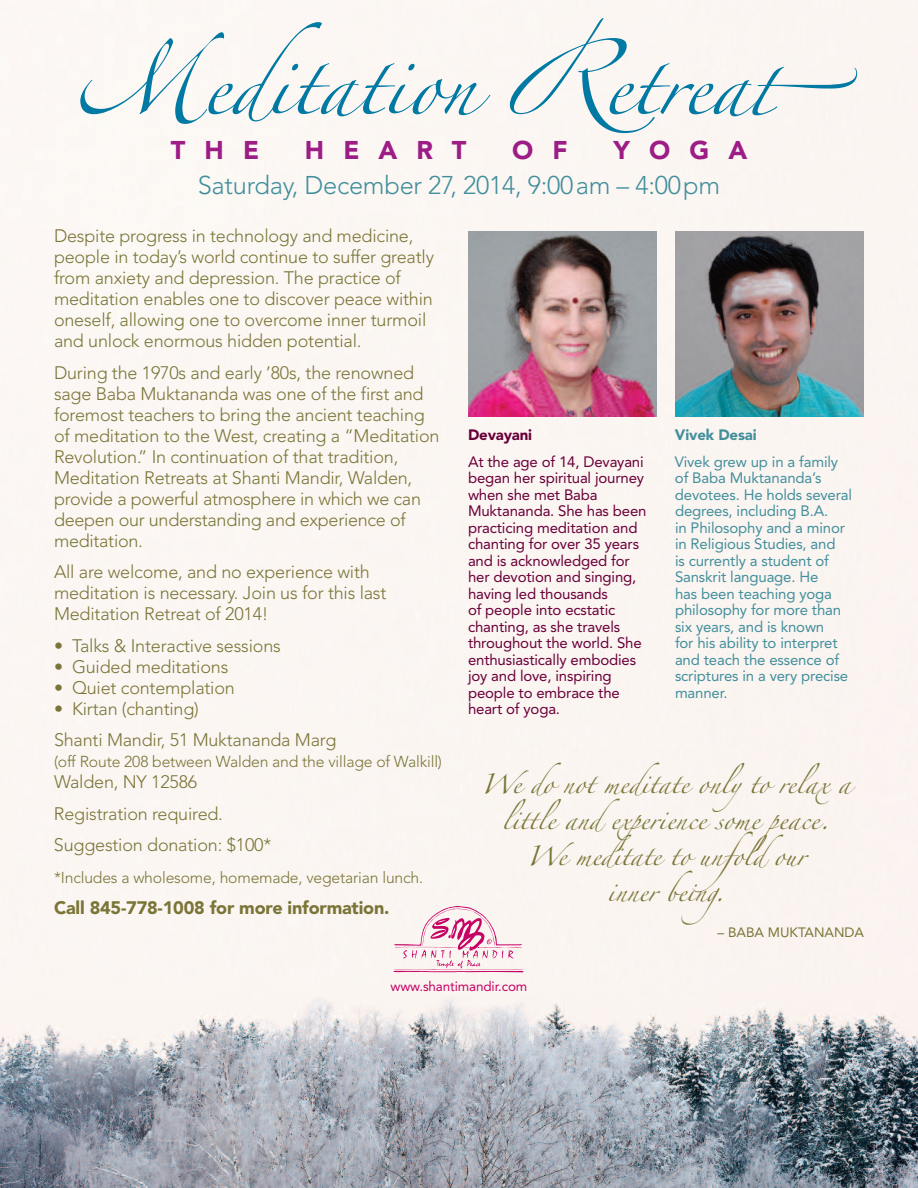
<style>
.page{position:relative;width:918px;height:1188px;background:#fff}
.page>*{position:absolute;margin:0;border:0;box-sizing:border-box;transform-origin:0 0}
.t1{font:54px "Zapfino";color:#0079a3}
.t2{font:300 25.5px "Avenir";letter-spacing:-.01em;color:#428f9c}
.t3{font:900 25.5px "Avenir";color:#9b1d85}
.t4{font:300 18px/21px "Avenir";letter-spacing:-.01em;color:#7a7537}
.t5{font:18px "Zapfino";color:#7a7537}
.t6{font:900 18px "Avenir";letter-spacing:-.01em;color:#7a7537}
.t7{font:300 15.75px "Avenir";letter-spacing:-.01em;color:#7a7537}
.t8{font:15px/16.5px "Avenir";letter-spacing:-.01em;color:#6a0039}
.t9{font:15px/16.5px "Avenir";letter-spacing:-.01em;color:#428f9c}
.t10{font:900 15px "Avenir";letter-spacing:-.01em;color:#428f9c}
.t11{font:900 15px "Avenir";letter-spacing:-.01em;color:#6a0039}
.t12{font:13.5px "Avenir";letter-spacing:-.01em;color:#c60265}
.t13{font:13.5px "Avenir";color:#7a7537}
</style>
<div class="page">
<img style="left:0;top:0;width:918px;height:1188px">
<img style="left:468px;top:231px;width:189px;height:185px">
<img style="left:675px;top:231px;width:189px;height:185px">
<svg style="left:394px;top:906px;width:129px;height:66px"></svg>
<h1 class="t1" style="left:503px;top:63px;width:355px">Rreat</h1>
<h2 class="t3" style="left:512px;top:140px;width:57px">O F</h2>
<h1 class="t1" style="left:81px;top:63px;width:397px">Medation</h1>
<h2 class="t3" style="left:171px;top:140px;width:16px">T</h2>
<h2 class="t3" style="left:205px;top:140px;width:21px">H</h2>
<h2 class="t3" style="left:243px;top:140px;width:18px">E</h2>
<h1 class="t1" style="left:603px;top:63px;width:56px">et</h1>
<h2 class="t3" style="left:613px;top:140px;width:18px">Y</h2>
<h2 class="t3" style="left:649px;top:140px;width:23px">O</h2>
<h2 class="t3" style="left:689px;top:140px;width:21px">G</h2>
<h2 class="t3" style="left:728px;top:140px;width:20px">A</h2>
<h2 class="t2" style="left:198px;top:175px;width:524px">Saturday, December 27, 2014, 9:00am – 4:00pm</h2>
<h1 class="t1" style="left:266px;top:63px;width:53px">it</h1>
<h2 class="t3" style="left:305px;top:140px;width:21px">H</h2>
<h2 class="t3" style="left:343px;top:140px;width:18px">E</h2>
<h2 class="t3" style="left:379px;top:140px;width:20px">A</h2>
<h2 class="t3" style="left:417px;top:140px;width:18px">R</h2>
<h2 class="t3" style="left:452px;top:140px;width:16px">T</h2>
<p class="t4" style="left:54px;top:227px;width:382px">Despite progress in technology and medicine, people in today’s world continue to suffer greatly from anxiety and depression. The practice of meditation enables one to discover peace within oneself, allowing one to overcome inner turmoil and unlock enormous hidden potential.</p>
<p class="t4" style="left:54px;top:364px;width:387px">During the 1970s and early ’80s, the renowned sage Baba Muktananda was one of the first and foremost teachers to bring the ancient teaching of meditation to the West, creating a “Meditation Revolution.” In continuation of that tradition, Meditation Retreats at Shanti Mandir, Walden, provide a powerful atmosphere in which we can deepen our understanding and experience of meditation.</p>
<p class="t4" style="left:54px;top:563px;width:334px">All are welcome, and no experience with meditation is necessary. Join us for this last<br>Meditation Retreat of 2014!</p>
<p class="t4" style="left:54px;top:637px;width:228px">• Talks &amp; Interactive sessions</p>
<p class="t4" style="left:54px;top:658px;width:176px">• Guided meditations</p>
<p class="t4" style="left:54px;top:679px;width:182px">• Quiet contemplation</p>
<p class="t4" style="left:54px;top:694px;width:284px;line-height:31.5px">• Kirtan (chanting)<br>Shanti Mandir, 51 Muktananda Marg</p>
<p class="t7" style="left:54px;top:755px;width:390px">(off Route 208 between Walden and the village of Walkill)</p>
<p class="t4" style="left:54px;top:768px;width:219px;line-height:31.5px">Walden, NY 12586<br>Registration required.<br>Suggestion donation: $100*</p>
<p class="t7" style="left:54px;top:871px;width:371px">*Includes a wholesome, homemade, vegetarian lunch.</p>
<p class="t6" style="left:54px;top:901px;width:337px">Call 845-778-1008 for more information.</p>
<p class="t11" style="left:468px;top:429px;width:66px">Devayani</p>
<p class="t8" style="left:468px;top:454px;width:180px">At the age of 14, Devayani began her spiritual journey when she met Baba<br>Muktananda. She has been practicing meditation and chanting for over 35 years and is acknowledged for her devotion and singing, having led thousands<br>of people into ecstatic chanting, as she travels throughout the world. She enthusiastically embodies joy and love, inspiring people to embrace the heart of yoga.</p>
<p class="t10" style="left:675px;top:429px;width:83px">Vivek Desai</p>
<p class="t9" style="left:675px;top:454px;width:179px">Vivek grew up in a family of Baba Muktananda’s devotees. He holds several degrees, including B.A.<br>in Philosophy and a minor in Religious Studies, and<br>is currently a student of<br>Sanskrit language. He<br>has been teaching yoga philosophy for more than six years, and is known<br>for his ability to interpret and teach the essence of scriptures in a very precise manner.</p>
<p class="t5" style="left:481px;top:776px;width:372px">We do not meditate onlyto relax a</p>
<p class="t5" style="left:502px;top:812px;width:329px">little andexperience some peace.</p>
<p class="t5" style="left:526px;top:848px;width:281px">We meditate to unfoldour</p>
<p class="t5" style="left:607px;top:884px;width:139px">inner being.</p>
<p class="t13" style="left:718px;top:927px;width:148px">– BABA MUKTANANDA</p>
<p class="t12" style="left:391px;top:981px;width:138px">www.shantimandir.com</p>
</div>
